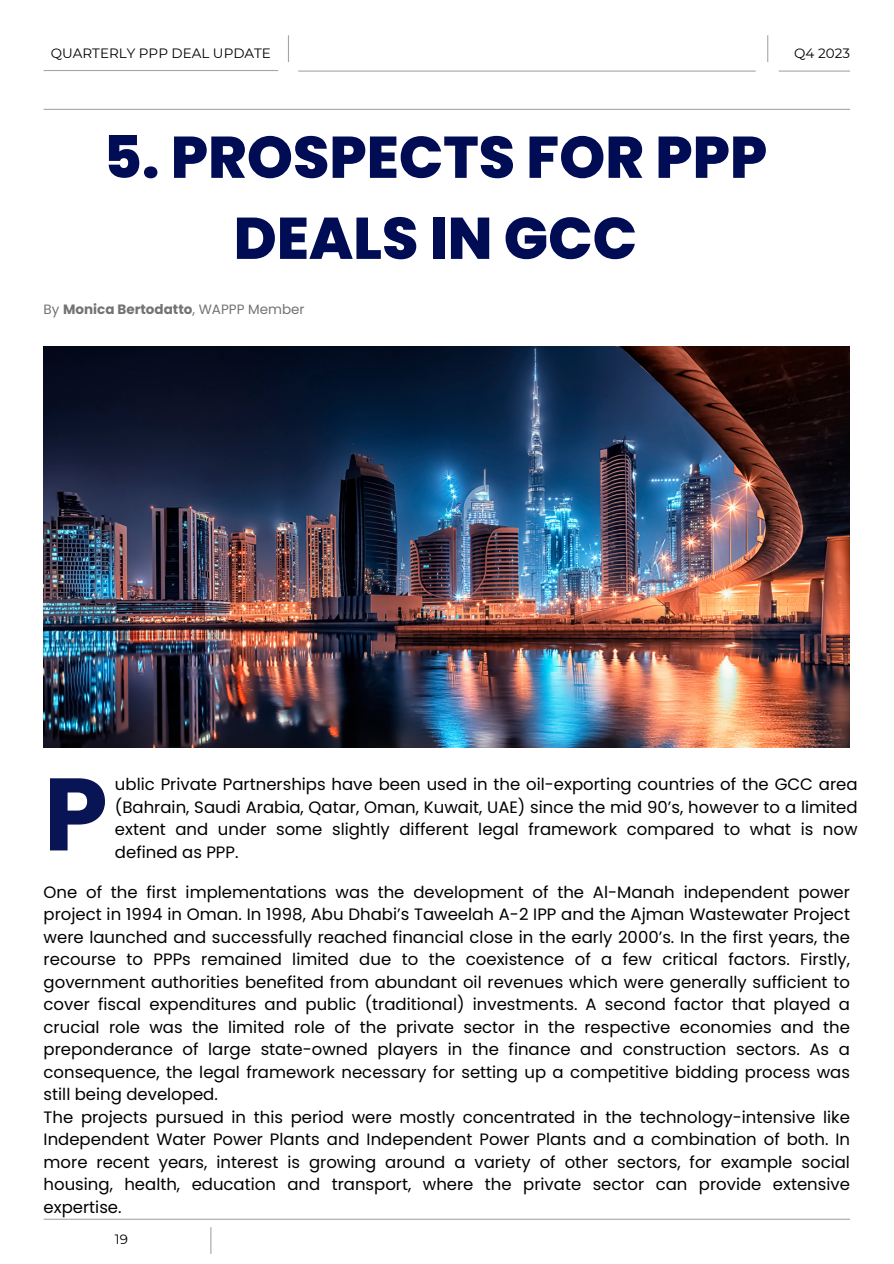
<style>
.page{position:relative;width:894px;height:1264px;background:#fff}
.page>*{position:absolute;margin:0;border:0;box-sizing:border-box;transform-origin:0 0}
.t1{font:700 102.75px "Poppins";color:#081454}
.t2{font:800 58.65px/81px "Poppins";color:#000c54;text-align:center}
.t3{font:16.5px/22.5px "Poppins";color:#000;text-align:justify}
.t4{font:13.5px "Montserrat";color:#000}
.t5{font:700 13.5px "Poppins";color:#737373}
.s1{font-weight:400}
</style>
<div class="page">
<hr style="left:44px;top:70px;width:234px;height:1px;background:#a6a6a6">
<hr style="left:298px;top:70px;width:551px;height:2px;background:#a6a6a6">
<hr style="left:44px;top:109px;width:805px;height:1px;background:#a6a6a6">
<svg style="left:288px;top:35px;width:1px;height:27px"></svg>
<svg style="left:767px;top:35px;width:1px;height:27px"></svg>
<div style="left:755px;top:62px;width:23px;height:24px;background:#fff;border-radius:50%"></div>
<hr style="left:44px;top:1218px;width:805px;height:1px;background:#a6a6a6">
<svg style="left:210px;top:1227px;width:1px;height:26px"></svg>
<img style="left:44px;top:346px;width:805px;height:401px">
<p class="t4" style="left:51px;top:45px;width:222px">QUARTERLY PPP DEAL UPDATE</p>
<p class="t4" style="left:794px;top:45px;width:57px">Q4 2023</p>
<h2 class="t2" style="left:103px;top:117px;width:665px">5. PROSPECTS FOR PPP<br>DEALS IN GCC</h2>
<p class="t5" style="left:44px;top:299px;width:262px"><span class="s1">By</span> Monica Bertodatto<span class="s1">, WAPPP Member</span></p>
<h1 class="t1" style="left:44px;top:742px;width:66px">P</h1>
<p class="t3" style="left:44px;top:880px;width:807px;text-align:left">One of the first implementations was the development of the Al-Manah independent power project in 1994 in Oman. In 1998, Abu Dhabi’s Taweelah A-2 IPP and the Ajman Wastewater Project were launched and successfully reached financial close in the early 2000’s. In the first years, the recourse to PPPs remained limited due to the coexistence of a few critical factors. Firstly, government authorities benefited from abundant oil revenues which were generally sufficient to cover fiscal expenditures and public (traditional) investments. A second factor that played a crucial role was the limited role of the private sector in the respective economies and the preponderance of large state-owned players in the finance and construction sectors. As a consequence, the legal framework necessary for setting up a competitive bidding process was still being developed.<br>The projects pursued in this period were mostly concentrated in the technology-intensive like Independent Water Power Plants and Independent Power Plants and a combination of both. In more recent years, interest is growing around a variety of other sectors, for example social housing, health, education and transport, where the private sector can provide extensive expertise.</p>
<p class="t3" style="left:115px;top:773px;width:743px">ublic Private Partnerships have been used in the oil-exporting countries of the GCC area (Bahrain, Saudi Arabia, Qatar, Oman, Kuwait, UAE) since the mid 90’s, however to a limited extent and under some slightly different legal framework compared to what is now defined as PPP.</p>
<p class="t4" style="left:115px;top:1230px;width:15px">19</p>
</div>
